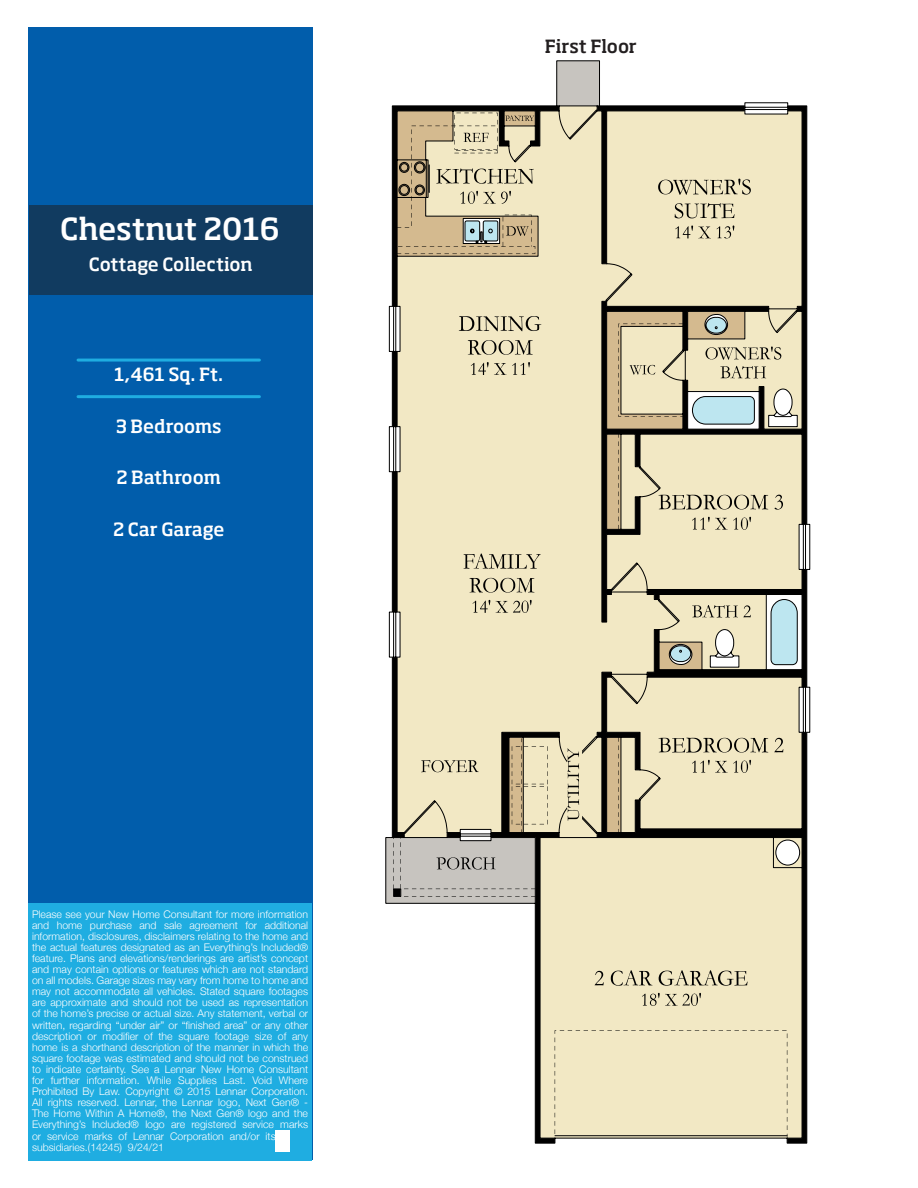
<style>
.page{position:relative;width:918px;height:1188px;background:#fff}
.page>*{position:absolute;margin:0;border:0;box-sizing:border-box;transform-origin:0 0}
.t1{font:500 30px "Soho Std";color:#fff}
.t2{font:500 18px "Soho Std";color:#fff}
.t3{font:500 18px "Soho Std";letter-spacing:-.005em;color:#231f20}
.t4{font:300 10.5px/11.1px "Helvetica Neue";color:#fff}
</style>
<div class="page">
<div style="left:28px;top:28px;width:284px;height:1132px;background:#015dab"></div>
<div style="left:29px;top:205px;width:283px;height:90px;background:#113b60"></div>
<div style="left:28px;top:903px;width:284px;height:257px;background:#1fade1"></div>
<hr style="left:78px;top:395px;width:181px;height:3px;background:#1fade1">
<hr style="left:78px;top:359px;width:181px;height:3px;background:#1fade1">
<img style="left:276px;top:1130px;width:14px;height:22px">
<svg style="left:385px;top:60px;width:422px;height:1084px"></svg>
<svg style="left:393px;top:126px;width:394px;height:1012px;background:#e2dabc"></svg>
<svg style="left:744px;top:102px;width:44px;height:12px"></svg>
<svg style="left:389px;top:306px;width:11px;height:46px"></svg>
<svg style="left:389px;top:426px;width:11px;height:46px"></svg>
<svg style="left:389px;top:612px;width:11px;height:46px"></svg>
<svg style="left:799px;top:524px;width:11px;height:46px"></svg>
<svg style="left:799px;top:687px;width:11px;height:46px"></svg>
<svg style="left:460px;top:829px;width:31px;height:12px"></svg>
<svg style="left:521px;top:738px;width:1px;height:96px"></svg>
<svg style="left:675px;top:226px;width:59px;height:12px"></svg>
<svg style="left:658px;top:179px;width:93px;height:39px;background:#cdc5a6"></svg>
<svg style="left:692px;top:517px;width:59px;height:13px"></svg>
<svg style="left:659px;top:495px;width:124px;height:15px;background:#b8b095"></svg>
<svg style="left:692px;top:760px;width:59px;height:13px"></svg>
<svg style="left:659px;top:738px;width:124px;height:15px;background:#b7af94"></svg>
<svg style="left:642px;top:993px;width:59px;height:13px"></svg>
<svg style="left:595px;top:970px;width:153px;height:16px;background:#c2ba9d"></svg>
<svg style="left:460px;top:191px;width:51px;height:13px"></svg>
<svg style="left:436px;top:168px;width:98px;height:16px;background:#bdb599"></svg>
<svg style="left:705px;top:347px;width:76px;height:31px;background:#cdc4a6"></svg>
<svg style="left:436px;top:857px;width:60px;height:12px"></svg>
<svg style="left:630px;top:365px;width:25px;height:10px"></svg>
<svg style="left:692px;top:605px;width:59px;height:13px"></svg>
<svg style="left:463px;top:215px;width:69px;height:32px;background:#a5a18f"></svg>
<svg style="left:454px;top:113px;width:44px;height:40px;background:#dfd6b5"></svg>
<svg style="left:505px;top:115px;width:29px;height:6px"></svg>
<div style="left:567px;top:746px;width:14px;height:76px;background:#f2e8c4"></div>
<svg style="left:421px;top:760px;width:58px;height:12px"></svg>
<svg style="left:473px;top:600px;width:59px;height:13px"></svg>
<svg style="left:463px;top:554px;width:78px;height:39px;background:#cac1a3"></svg>
<svg style="left:471px;top:362px;width:59px;height:13px"></svg>
<svg style="left:459px;top:316px;width:82px;height:39px;background:#c9c0a2"></svg>
<svg style="left:567px;top:748px;width:12px;height:73px"></svg>
<p class="t1" style="left:60px;top:210px;width:221px">Chestnut 2016</p>
<p class="t2" style="left:89px;top:253px;width:165px">Cottage Collection</p>
<p class="t2" style="left:114px;top:363px;width:111px">1,461 Sq. Ft.</p>
<p class="t2" style="left:116px;top:415px;width:107px">3 Bedrooms</p>
<p class="t2" style="left:116px;top:466px;width:106px">2 Bathroom</p>
<p class="t2" style="left:113px;top:518px;width:113px">2 Car Garage</p>
<p class="t4" style="left:32px;top:907px;width:278px">Please see your New Home Consultant for more information and home purchase and sale agreement for additional information, disclosures, disclaimers relating to the home and the actual features designated as an Everything’s Included® feature. Plans and elevations/renderings are artist’s concept and may contain options or features which are not standard on all models. Garage sizes may vary from home to home and may not accommodate all vehicles. Stated square footages are approximate and should not be used as representation of the home’s precise or actual size. Any statement, verbal or written, regarding “under air” or “finished area” or any other description or modifier of the square footage size of any home is a shorthand description of the manner in which the square footage was estimated and should not be construed to indicate certainty. See a Lennar New Home Consultant for further information. While Supplies Last. Void Where Prohibited By Law. Copyright © 2015 Lennar Corporation.<br>All rights reserved. Lennar, the Lennar logo, Next Gen® - The Home Within A Home®, the Next Gen® logo and the Everything’s Included® logo are registered service marks or service marks of Lennar Corporation and/or its subsidiaries.(14245) 9/24/21</p>
<p class="t3" style="left:545px;top:35px;width:94px">First Floor</p>
</div>
